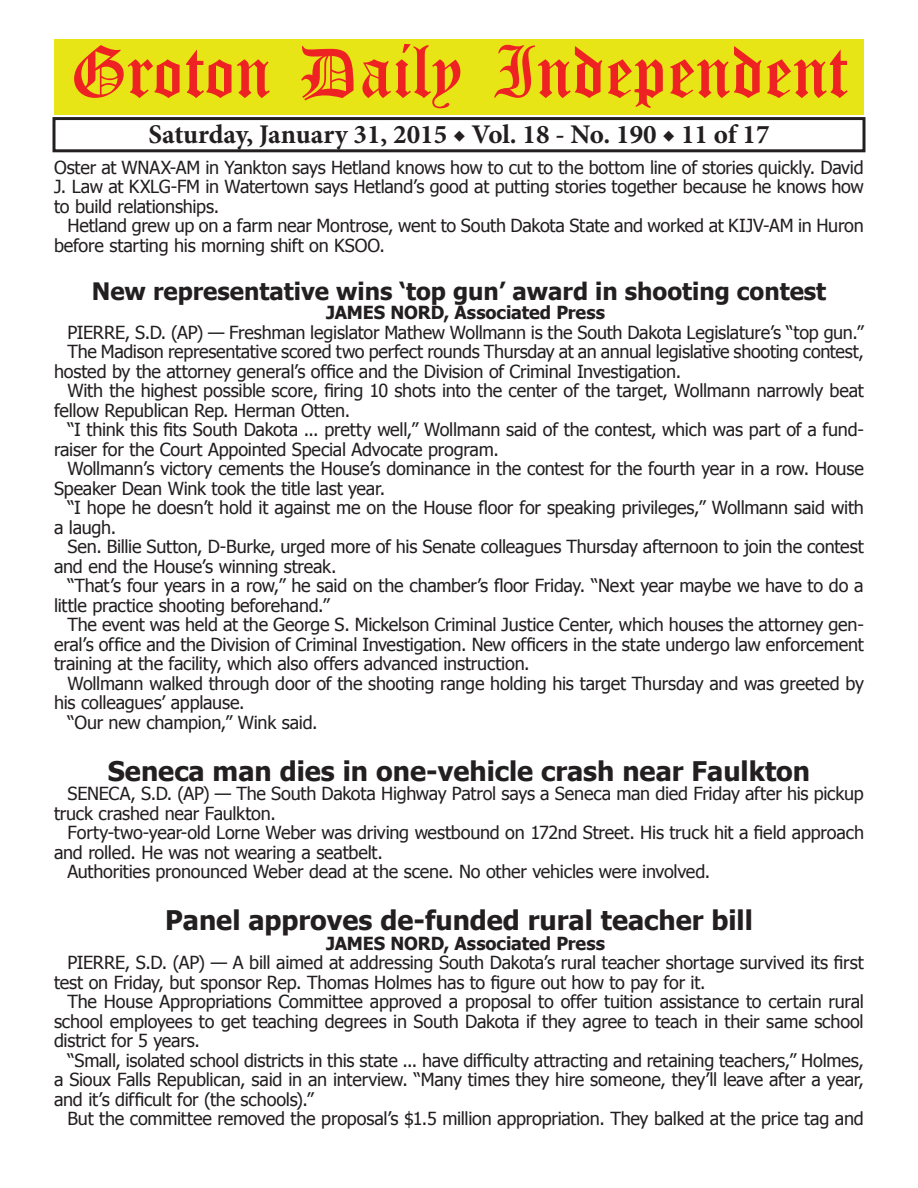
<style>
.page{position:relative;width:918px;height:1188px;background:#fff}
.page>*{position:absolute;margin:0;border:0;box-sizing:border-box;transform-origin:0 0}
.t1{font:54px "Old English Five";color:#ee2123}
.t2{font:700 27px "Tahoma";color:#231f20}
.t3{font:700 27px "Minion Pro";color:#231f20}
.t4{font:700 24px "Tahoma";color:#231f20}
.t5{font:18px/19.5px "Tahoma";letter-spacing:-.01em;color:#231f20;text-align:justify}
.t6{font:700 18px "Tahoma";letter-spacing:-.005em;color:#231f20}
</style>
<div class="page">
<div style="left:52px;top:117px;width:814px;height:35px;border:3px solid #231f20"></div>
<div style="left:54px;top:40px;width:810px;height:75px;background:#e7e515"></div>
<h1 class="t1" style="left:70px;top:47px;width:779px">Groton Daily Independent</h1>
<h2 class="t3" style="left:148px;top:116px;width:623px">Saturday, January 31, 2015 ◆ Vol. 18 - No. 190 ◆ 11 of 17</h2>
<p class="t5" style="left:54px;top:156px;width:811px">Oster at WNAX-AM in Yankton says Hetland knows how to cut to the bottom line of stories quickly. David J. Law at KXLG-FM in Watertown says Hetland’s good at putting stories together because he knows how to build relationships.</p>
<p class="t5" style="left:54px;top:215px;width:811px;text-indent:14px">Hetland grew up on a farm near Montrose, went to South Dakota State and worked at KIJV-AM in Huron before starting his morning shift on KSOO.</p>
<h3 class="t4" style="left:92px;top:274px;width:736px">New representative wins ‘top gun’ award in shooting contest</h3>
<p class="t6" style="left:326px;top:300px;width:280px">JAMES NORD, Associated Press</p>
<p class="t5" style="left:68px;top:322px;width:798px">PIERRE, S.D. (AP) — Freshman legislator Mathew Wollmann is the South Dakota Legislature’s “top gun.”</p>
<p class="t5" style="left:68px;top:341px;width:798px">The Madison representative scored two perfect rounds Thursday at an annual legislative shooting contest,</p>
<p class="t5" style="left:54px;top:361px;width:629px">hosted by the attorney general’s office and the Division of Criminal Investigation.</p>
<p class="t5" style="left:68px;top:380px;width:798px">With the highest possible score, firing 10 shots into the center of the target, Wollmann narrowly beat</p>
<p class="t5" style="left:54px;top:400px;width:298px">fellow Republican Rep. Herman Otten.</p>
<p class="t5" style="left:68px;top:419px;width:798px">“I think this fits South Dakota ... pretty well,” Wollmann said of the contest, which was part of a fund-</p>
<p class="t5" style="left:54px;top:439px;width:446px">raiser for the Court Appointed Special Advocate program.</p>
<p class="t5" style="left:68px;top:458px;width:798px">Wollmann’s victory cements the House’s dominance in the contest for the fourth year in a row. House</p>
<p class="t5" style="left:54px;top:478px;width:333px">Speaker Dean Wink took the title last year.</p>
<p class="t5" style="left:68px;top:497px;width:798px">“I hope he doesn’t hold it against me on the House floor for speaking privileges,” Wollmann said with</p>
<p class="t5" style="left:54px;top:517px;width:64px">a laugh.</p>
<p class="t5" style="left:68px;top:536px;width:798px">Sen. Billie Sutton, D-Burke, urged more of his Senate colleagues Thursday afternoon to join the contest</p>
<p class="t5" style="left:54px;top:556px;width:284px">and end the House’s winning streak.</p>
<p class="t5" style="left:68px;top:575px;width:798px">“That’s four years in a row,” he said on the chamber’s floor Friday. “Next year maybe we have to do a</p>
<p class="t5" style="left:54px;top:595px;width:277px">little practice shooting beforehand.”</p>
<p class="t5" style="left:68px;top:614px;width:798px">The event was held at the George S. Mickelson Criminal Justice Center, which houses the attorney gen-</p>
<p class="t5" style="left:54px;top:634px;width:811px">eral’s office and the Division of Criminal Investigation. New officers in the state undergo law enforcement</p>
<p class="t5" style="left:54px;top:653px;width:477px">training at the facility, which also offers advanced instruction.</p>
<p class="t5" style="left:68px;top:673px;width:798px">Wollmann walked through door of the shooting range holding his target Thursday and was greeted by</p>
<p class="t5" style="left:54px;top:692px;width:192px">his colleagues’ applause.</p>
<p class="t5" style="left:68px;top:712px;width:252px">“Our new champion,” Wink said.</p>
<h2 class="t2" style="left:108px;top:752px;width:704px">Seneca man dies in one-vehicle crash near Faulkton</h2>
<p class="t5" style="left:54px;top:783px;width:811px;text-indent:14px">SENECA, S.D. (AP) — The South Dakota Highway Patrol says a Seneca man died Friday after his pickup truck crashed near Faulkton.</p>
<p class="t5" style="left:68px;top:822px;width:798px">Forty-two-year-old Lorne Weber was driving westbound on 172nd Street. His truck hit a field approach</p>
<p class="t5" style="left:54px;top:842px;width:330px">and rolled. He was not wearing a seatbelt.</p>
<p class="t5" style="left:68px;top:861px;width:644px">Authorities pronounced Weber dead at the scene. No other vehicles were involved.</p>
<h2 class="t2" style="left:165px;top:901px;width:589px">Panel approves de-funded rural teacher bill</h2>
<p class="t6" style="left:326px;top:931px;width:280px">JAMES NORD, Associated Press</p>
<p class="t5" style="left:54px;top:952px;width:811px;text-indent:14px">PIERRE, S.D. (AP) — A bill aimed at addressing South Dakota’s rural teacher shortage survived its first test on Friday, but sponsor Rep. Thomas Holmes has to figure out how to pay for it.</p>
<p class="t5" style="left:54px;top:991px;width:811px;text-indent:14px">The House Appropriations Committee approved a proposal to offer tuition assistance to certain rural school employees to get teaching degrees in South Dakota if they agree to teach in their same school district for 5 years.</p>
<p class="t5" style="left:54px;top:1050px;width:811px;text-indent:14px">“Small, isolated school districts in this state ... have difficulty attracting and retaining teachers,” Holmes, a Sioux Falls Republican, said in an interview. “Many times they hire someone, they’ll leave after a year, and it’s difficult for (the schools).”</p>
<p class="t5" style="left:68px;top:1108px;width:798px">But the committee removed the proposal’s $1.5 million appropriation. They balked at the price tag and</p>
</div>
